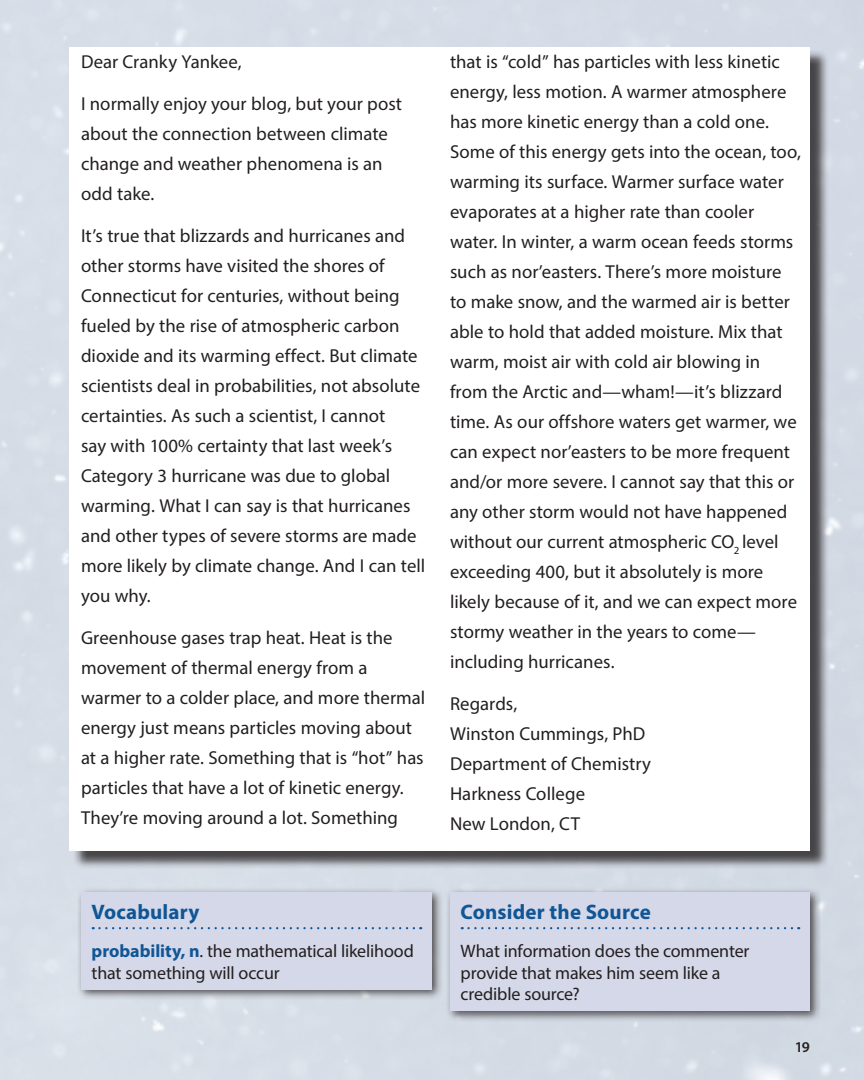
<style>
.page{position:relative;width:864px;height:1080px;background:#fff}
.page>*{position:absolute;margin:0;border:0;box-sizing:border-box;transform-origin:0 0}
.Feature_Box_Head{font:700 21px "Myriad Pro";letter-spacing:.01em;color:#105595}
.CK_Text_Main{font:18.75px/30px "Myriad Pro";color:#231f20}
.CK_Box_Text{font:18px/21.6px "Myriad Pro";letter-spacing:-.01em;color:#231f20}
.t1{font:600 15px "Myriad Pro";color:#231f20}
.s1{font-weight:700;color:#105595}
</style>
<div class="page">
<div style="left:72px;top:49px;width:757px;height:820px;background:#231f20;opacity:.8"></div>
<div style="left:70px;top:47px;width:740px;height:803px;background:#fff"></div>
<div style="left:445px;top:887px;width:376px;height:135px;background:#231f20;opacity:.75"></div>
<div style="left:450px;top:892px;width:360px;height:119px;background:#d4d8e8"></div>
<svg style="left:462px;top:927px;width:337px;height:2px"></svg>
<div style="left:76px;top:887px;width:367px;height:114px;background:#231f20;opacity:.75"></div>
<div style="left:81px;top:892px;width:351px;height:97px;background:#d4d8e8"></div>
<svg style="left:93px;top:927px;width:328px;height:2px"></svg>
<p class="CK_Text_Main" style="left:81px;top:46px;width:162px">Dear Cranky Yankee,</p>
<p class="CK_Text_Main" style="left:81px;top:88px;width:323px">I normally enjoy your blog, but your post about the connection between climate change and weather phenomena is an odd take.</p>
<p class="CK_Text_Main" style="left:81px;top:220px;width:346px">It’s true that blizzards and hurricanes and other storms have visited the shores of Connecticut for centuries, without being fueled by the rise of atmospheric carbon dioxide and its warming effect. But climate scientists deal in probabilities, not absolute certainties. As such a scientist, I cannot<br>say with 100% certainty that last week’s Category 3 hurricane was due to global warming. What I can say is that hurricanes and other types of severe storms are made more likely by climate change. And I can tell you why.</p>
<p class="CK_Text_Main" style="left:81px;top:622px;width:346px">Greenhouse gases trap heat. Heat is the movement of thermal energy from a warmer to a colder place, and more thermal energy just means particles moving about at a higher rate. Something that is “hot” has particles that have a lot of kinetic energy.<br>They’re moving around a lot. Something</p>
<p class="CK_Text_Main" style="left:450px;top:46px;width:353px">that is “cold” has particles with less kinetic energy, less motion. A warmer atmosphere has more kinetic energy than a cold one.<br>Some of this energy gets into the ocean, too, warming its surface. Warmer surface water evaporates at a higher rate than cooler water. In winter, a warm ocean feeds storms such as nor’easters. There’s more moisture to make snow, and the warmed air is better able to hold that added moisture. Mix that warm, moist air with cold air blowing in from the Arctic and—wham!—it’s blizzard time. As our offshore waters get warmer, we can expect nor’easters to be more frequent and/or more severe. I cannot say that this or any other storm would not have happened without our current atmospheric CO<sub>2</sub> level exceeding 400, but it absolutely is more likely because of it, and we can expect more stormy weather in the years to come— including hurricanes.</p>
<p class="CK_Text_Main" style="left:450px;top:688px;width:203px">Regards,<br>Winston Cummings, PhD<br>Department of Chemistry<br>Harkness College<br>New London, CT</p>
<p class="Feature_Box_Head" style="left:92px;top:898px;width:109px">Vocabulary</p>
<p class="CK_Box_Text" style="left:92px;top:940px;width:324px"><span class="s1">probability, n</span>. the mathematical likelihood that something will occur</p>
<p class="Feature_Box_Head" style="left:461px;top:898px;width:192px">Consider the Source</p>
<p class="CK_Box_Text" style="left:461px;top:940px;width:290px">What information does the commenter provide that makes him seem like a credible source?</p>
<p class="t1" style="left:795px;top:1038px;width:17px">19</p>
</div>
